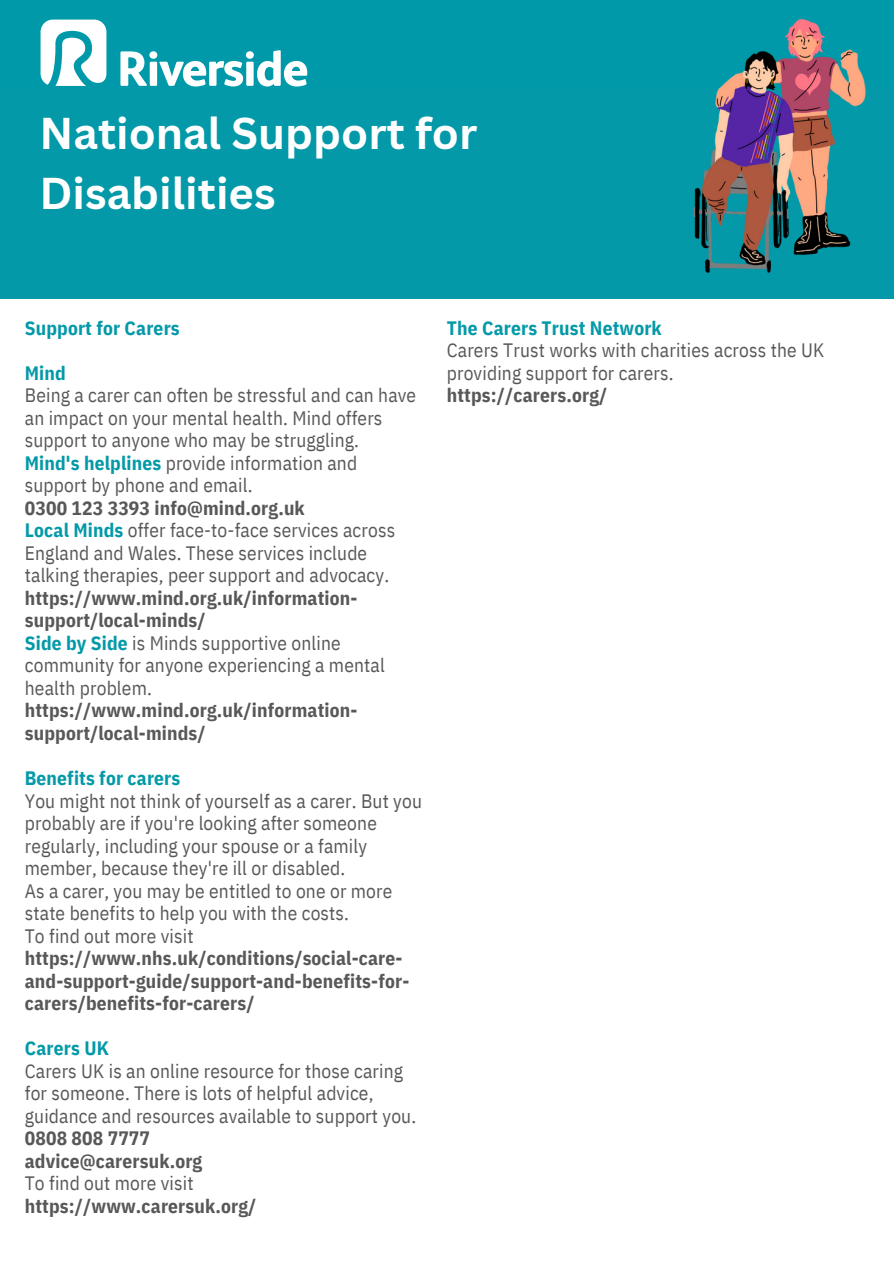
<style>
.page{position:relative;width:894px;height:1264px;background:#fff}
.page>*{position:absolute;margin:0;border:0;box-sizing:border-box;transform-origin:0 0}
.t1{font:700 43.35px/59.7px "Canva Sans";color:#fff}
.t2{font:19.35px/22.5px "IBM Plex Sans Cond";letter-spacing:.01em;color:#58585a}
.t3{font:700 19.35px/22.5px "IBM Plex Sans Cond";letter-spacing:.01em;color:#58585a}
.t4{font:700 19.35px "IBM Plex Sans Cond";letter-spacing:.01em;color:#0499a8}
.s1{font-weight:700;color:#0499a8}
.s2{font-weight:400}
</style>
<div class="page">
<div style="left:0;top:0;width:893px;height:139px;background:#0099a9"></div>
<svg style="left:120px;top:50px;width:187px;height:36px"></svg>
<svg style="left:41px;top:20px;width:65px;height:66px"></svg>
<div style="left:0;top:88px;width:893px;height:211px;background:#0499a8"></div>
<img style="left:693px;top:20px;width:172px;height:252px">
<p class="t1" style="left:39px;top:102px;width:439px">National Support for<br>Disabilities</p>
<p class="t4" style="left:25px;top:315px;width:156px">Support for Carers</p>
<h1 class="t4" style="left:25px;top:360px;width:42px">Mind</h1>
<p class="t2" style="left:25px;top:384px;width:393px">Being a carer can often be stressful and can have an impact on your mental health. Mind offers support to anyone who may be struggling.</p>
<p class="t2" style="left:25px;top:451px;width:334px"><span class="s1">Mind's helplines</span> provide information and support by phone and email.</p>
<p class="t3" style="left:25px;top:496px;width:281px">0300 123 3393 info@mind.org.uk</p>
<h2 class="t2" style="left:25px;top:519px;width:372px"><span class="s1">Local Minds</span> offer face-to-face services across<br>England and Wales. These services include talking therapies, peer support and advocacy.</h2>
<p class="t3" style="left:25px;top:586px;width:334px">https://www.mind.org.uk/information&shy;support/local-minds/</p>
<p class="t2" style="left:25px;top:631px;width:361px"><span class="s1">Side by Side</span> is Minds supportive online community for anyone experiencing a mental health problem.</p>
<p class="t3" style="left:25px;top:699px;width:334px">https://www.mind.org.uk/information&shy;support/local-minds/</p>
<p class="t4" style="left:25px;top:765px;width:157px">Benefits for carers</p>
<p class="t2" style="left:25px;top:789px;width:398px">You might not think of yourself as a carer. But you probably are if you're looking after someone regularly, including your spouse or a family member, because they're ill or disabled.</p>
<p class="t2" style="left:25px;top:879px;width:369px">As a carer, you may be entitled to one or more state benefits to help you with the costs.</p>
<p class="t2" style="left:25px;top:924px;width:170px">To find out more visit</p>
<p class="t3" style="left:25px;top:946px;width:386px">https://www.nhs.uk/conditions/social-care&shy;and-support-guide/support-and-benefits-for&shy;carers/benefits-for-carers/</p>
<p class="t4" style="left:25px;top:1035px;width:86px">Carers UK</p>
<p class="t2" style="left:25px;top:1059px;width:393px">Carers UK is an online resource for those caring for someone. There is lots of helpful advice, guidance and resources available to support you.</p>
<p class="t3" style="left:25px;top:1126px;width:127px">0808 808 7777</p>
<p class="t3" style="left:25px;top:1149px;width:179px">advice@carersuk.org</p>
<p class="t3" style="left:25px;top:1171px;width:233px"><span class="s2">To find out more visit </span>https://www.carersuk.org/</p>
<p class="t4" style="left:446px;top:315px;width:216px">The Carers Trust Network</p>
<p class="t2" style="left:446px;top:339px;width:379px">Carers Trust works with charities across the UK providing support for carers.</p>
<p class="t3" style="left:446px;top:384px;width:162px">https://carers.org/</p>
</div>
